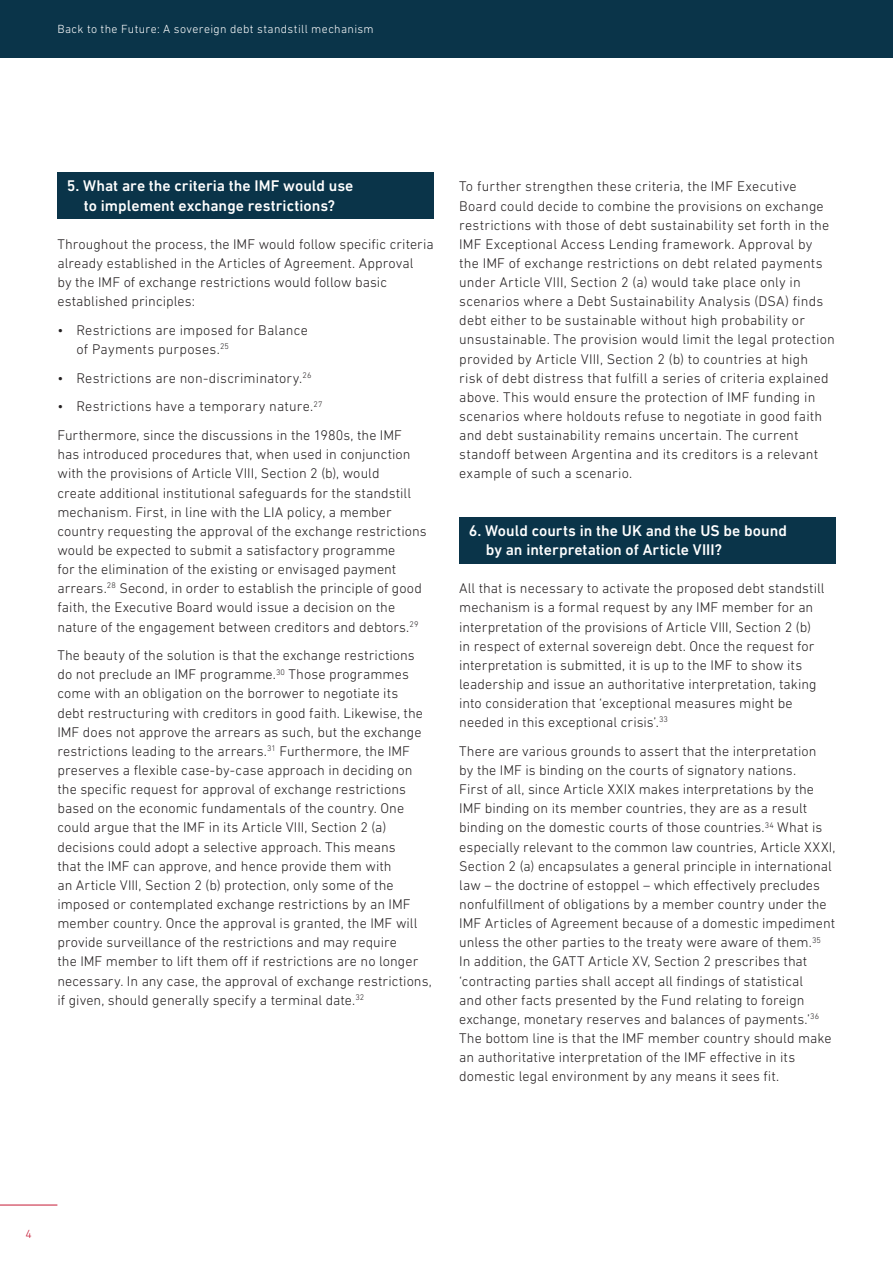
<style>
.page{position:relative;width:893px;height:1263px;background:#fff}
.page>*{position:absolute;margin:0;border:0;box-sizing:border-box;transform-origin:0 0}
.t1{font:500 15.75px/19.2px "DIN Next LT Pro";color:#fff;text-align:center}
.t2{font:300 14.25px/19.2px "DIN Next LT Pro";letter-spacing:.005em;color:#231f20}
.t3{font:300 12px "DIN Next LT Pro";letter-spacing:.03em;color:#fff}
.t4{font:300 12px "DIN Next LT Pro";color:#c51a35}
</style>
<div class="page">
<hr style="left:0;top:1205px;width:57px;height:1px;background:#c51a35">
<div style="left:0;top:0;width:893px;height:57px;background:#0a3449"></div>
<div style="left:57px;top:173px;width:377px;height:46px;background:#0a3449"></div>
<div style="left:459px;top:517px;width:377px;height:47px;background:#0a3449"></div>
<p class="t3" style="left:57px;top:22px;width:318px">Back to the Future: A sovereign debt standstill mechanism</p>
<p class="t1" style="left:67px;top:176px;width:288px">5. What are the criteria the IMF would use to implement exchange restrictions?</p>
<p class="t2" style="left:57px;top:234px;width:378px">Throughout the process, the IMF would follow specific criteria already established in the Articles of Agreement. Approval<br>by the IMF of exchange restrictions would follow basic established principles:</p>
<p class="t2" style="left:77px;top:320px;width:233px;text-indent:-19px">• Restrictions are imposed for Balance of Payments purposes.<sup>25</sup></p>
<p class="t2" style="left:57px;top:368px;width:256px">• Restrictions are non-discriminatory.<sup>26</sup></p>
<p class="t2" style="left:57px;top:392px;width:346px;line-height:28.7px">• Restrictions have a temporary nature.<sup>27<br></sup>Furthermore, since the discussions in the 1980s, the IMF</p>
<p class="t2" style="left:57px;top:445px;width:371px">has introduced procedures that, when used in conjunction with the provisions of Article VIII, Section 2 (b), would<br>create additional institutional safeguards for the standstill mechanism. First, in line with the LIA policy, a member country requesting the approval of the exchange restrictions would be expected to submit a satisfactory programme<br>for the elimination of the existing or envisaged payment arrears.<sup>28</sup> Second, in order to establish the principle of good faith, the Executive Board would issue a decision on the nature of the engagement between creditors and debtors.<sup>29</sup></p>
<p class="t2" style="left:57px;top:646px;width:376px">The beauty of the solution is that the exchange restrictions do not preclude an IMF programme.<sup>30</sup> Those programmes come with an obligation on the borrower to negotiate its<br>debt restructuring with creditors in good faith. Likewise, the IMF does not approve the arrears as such, but the exchange restrictions leading to the arrears.<sup>31</sup> Furthermore, the IMF preserves a flexible case-by-case approach in deciding on the specific request for approval of exchange restrictions based on the economic fundamentals of the country. One could argue that the IMF in its Article VIII, Section 2 (a) decisions could adopt a selective approach. This means<br>that the IMF can approve, and hence provide them with<br>an Article VIII, Section 2 (b) protection, only some of the imposed or contemplated exchange restrictions by an IMF member country. Once the approval is granted, the IMF will provide surveillance of the restrictions and may require<br>the IMF member to lift them off if restrictions are no longer necessary. In any case, the approval of exchange restrictions, if given, should generally specify a terminal date.<sup>32</sup></p>
<p class="t2" style="left:459px;top:177px;width:377px">To further strengthen these criteria, the IMF Executive Board could decide to combine the provisions on exchange restrictions with those of debt sustainability set forth in the IMF Exceptional Access Lending framework. Approval by the IMF of exchange restrictions on debt related payments under Article VIII, Section 2 (a) would take place only in scenarios where a Debt Sustainability Analysis (DSA) finds debt either to be sustainable without high probability or unsustainable. The provision would limit the legal protection provided by Article VIII, Section 2 (b) to countries at high risk of debt distress that fulfill a series of criteria explained above. This would ensure the protection of IMF funding in scenarios where holdouts refuse to negotiate in good faith and debt sustainability remains uncertain. The current standoff between Argentina and its creditors is a relevant example of such a scenario.</p>
<p class="t1" style="left:486px;top:521px;width:303px;text-align:left;text-indent:-17px">6. Would courts in the UK and the US be bound by an interpretation of Article VIII?</p>
<p class="t2" style="left:459px;top:579px;width:367px">All that is necessary to activate the proposed debt standstill mechanism is a formal request by any IMF member for an interpretation of the provisions of Article VIII, Section 2 (b) in respect of external sovereign debt. Once the request for interpretation is submitted, it is up to the IMF to show its leadership and issue an authoritative interpretation, taking into consideration that ‘exceptional measures might be needed in this exceptional crisis’.<sup>33</sup></p>
<p class="t2" style="left:459px;top:741px;width:378px">There are various grounds to assert that the interpretation<br>by the IMF is binding on the courts of signatory nations.<br>First of all, since Article XXIX makes interpretations by the IMF binding on its member countries, they are as a result binding on the domestic courts of those countries.<sup>34</sup> What is especially relevant to the common law countries, Article XXXI, Section 2 (a) encapsulates a general principle in international law – the doctrine of estoppel – which effectively precludes nonfulfillment of obligations by a member country under the IMF Articles of Agreement because of a domestic impediment unless the other parties to the treaty were aware of them.<sup>35<br></sup>In addition, the GATT Article XV, Section 2 prescribes that ‘contracting parties shall accept all findings of statistical<br>and other facts presented by the Fund relating to foreign exchange, monetary reserves and balances of payments.’<sup>36<br></sup>The bottom line is that the IMF member country should make an authoritative interpretation of the IMF effective in its domestic legal environment by any means it sees fit.</p>
<p class="t4" style="left:26px;top:1227px;width:8px">4</p>
</div>
